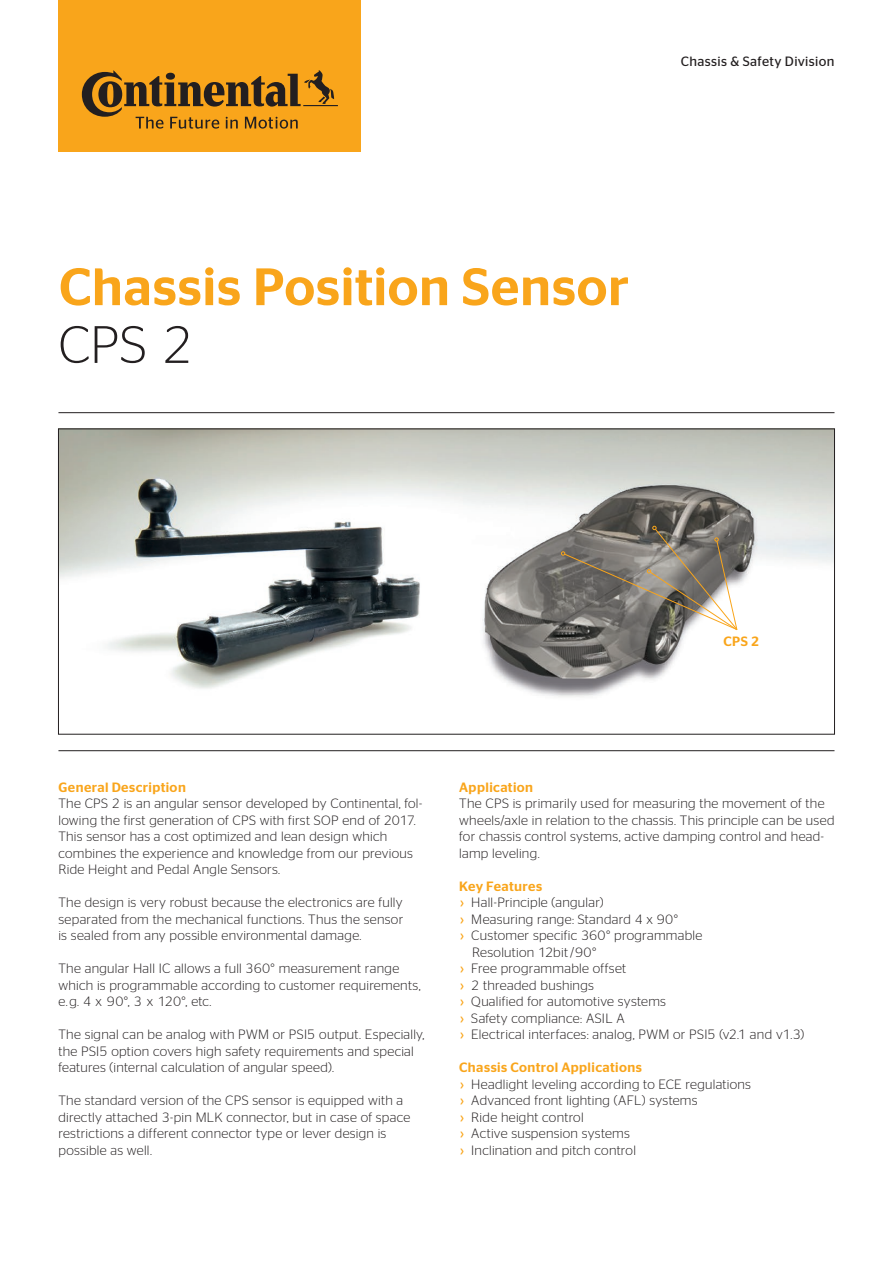
<style>
.page{position:relative;width:893px;height:1263px;background:#fff}
.page>*{position:absolute;margin:0;border:0;box-sizing:border-box;transform-origin:0 0}
.t1{font:500 52.5px "Continental Stag Sans";letter-spacing:.015em;color:#f9a51b}
.t2{font:300 52.5px "Continental Stag Sans";color:#231f20}
.t3{font:300 13.5px/16.5px "Continental Stag Sans";letter-spacing:.02em;color:#231f20}
.t4{font:500 13.5px "Continental Stag Sans";letter-spacing:.03em;color:#f9a51b}
.t5{font:13.5px "Continental Stag Sans";letter-spacing:.025em;color:#231f20}
.s1{font-weight:400;color:#f9a51b}
.s2{font-weight:500;color:#f9a51b}
</style>
<div class="page">
<img style="left:60px;top:431px;width:773px;height:266px">
<hr style="left:58px;top:412px;width:776px;height:1px;background:#231f20">
<hr style="left:58px;top:750px;width:776px;height:1px;background:#231f20">
<svg style="left:561px;top:526px;width:177px;height:105px"></svg>
<div style="left:58px;top:0;width:303px;height:152px;background:#f9a51b"></div>
<svg style="left:82px;top:70px;width:256px;height:59px"></svg>
<p class="t5" style="left:681px;top:54px;width:155px">Chassis &amp; Safety Division</p>
<h1 class="t1" style="left:59px;top:257px;width:571px">Chassis Position Sensor</h1>
<h1 class="t2" style="left:58px;top:316px;width:136px">CPS 2</h1>
<p class="t4" style="left:723px;top:634px;width:37px">CPS 2</p>
<p class="t4" style="left:58px;top:779px;width:129px">General Description</p>
<p class="t3" style="left:58px;top:795px;width:365px">The CPS 2 is an angular sensor developed by Continental, fol&shy;lowing the first generation of CPS with first SOP end of 2017.<br>This sensor has a cost optimized and lean design which combines the experience and knowledge from our previous Ride Height and Pedal Angle Sensors.</p>
<p class="t3" style="left:58px;top:894px;width:346px;text-align:justify">The design is very robust because the electronics are fully separated from the mechanical functions. Thus the sensor is sealed from any possible environmental damage.</p>
<p class="t3" style="left:58px;top:960px;width:364px">The angular Hall IC allows a full 360° measurement range which is programmable according to customer requirements, e.g. 4 x 90°, 3 x 120°, etc.</p>
<p class="t3" style="left:58px;top:1026px;width:368px">The signal can be analog with PWM or PSI5 output. Especially, the PSI5 option covers high safety requirements and special features (internal calculation of angular speed).</p>
<p class="t3" style="left:58px;top:1092px;width:353px">The standard version of the CPS sensor is equipped with a directly attached 3-pin MLK connector, but in case of space restrictions a different connector type or lever design is possible as well.</p>
<p class="t4" style="left:459px;top:779px;width:75px">Application</p>
<p class="t3" style="left:459px;top:795px;width:377px">The CPS is primarily used for measuring the movement of the wheels/axle in relation to the chassis. This principle can be used for chassis control systems, active damping control and head&shy;lamp leveling.</p>
<p class="t4" style="left:459px;top:878px;width:84px">Key Features</p>
<p class="t3" style="left:460px;top:894px;width:145px"><span class="s1">›</span> Hall-Principle (angular)</p>
<p class="t3" style="left:460px;top:911px;width:219px"><span class="s1">›</span> Measuring range: Standard 4 x 90°</p>
<p class="t3" style="left:460px;top:927px;width:244px"><span class="s1">›</span> Customer specific 360° programmable</p>
<p class="t3" style="left:472px;top:944px;width:126px">Resolution 12bit /90°</p>
<p class="t3" style="left:460px;top:960px;width:168px"><span class="s1">›</span> Free programmable offset</p>
<p class="t3" style="left:460px;top:977px;width:135px"><span class="s1">›</span> 2 threaded bushings</p>
<p class="t3" style="left:460px;top:993px;width:207px"><span class="s1">›</span> Qualified for automotive systems</p>
<p class="t3" style="left:460px;top:1010px;width:166px"><span class="s1">›</span> Safety compliance: ASIL A</p>
<p class="t3" style="left:460px;top:1026px;width:346px"><span class="s1">›</span> Electrical interfaces: analog, PWM or PSI5 (v2.1 and v1.3)</p>
<p class="t3" style="left:459px;top:1059px;width:293px"><span class="s2">Chassis Control Applications<br></span><span class="s1">›</span> Headlight leveling according to ECE regulations <span class="s1">›</span> Advanced front lighting (AFL) systems<br><span class="s1">›</span> Ride height control<br><span class="s1">›</span> Active suspension systems<br><span class="s1">›</span> Inclination and pitch control</p>
</div>
